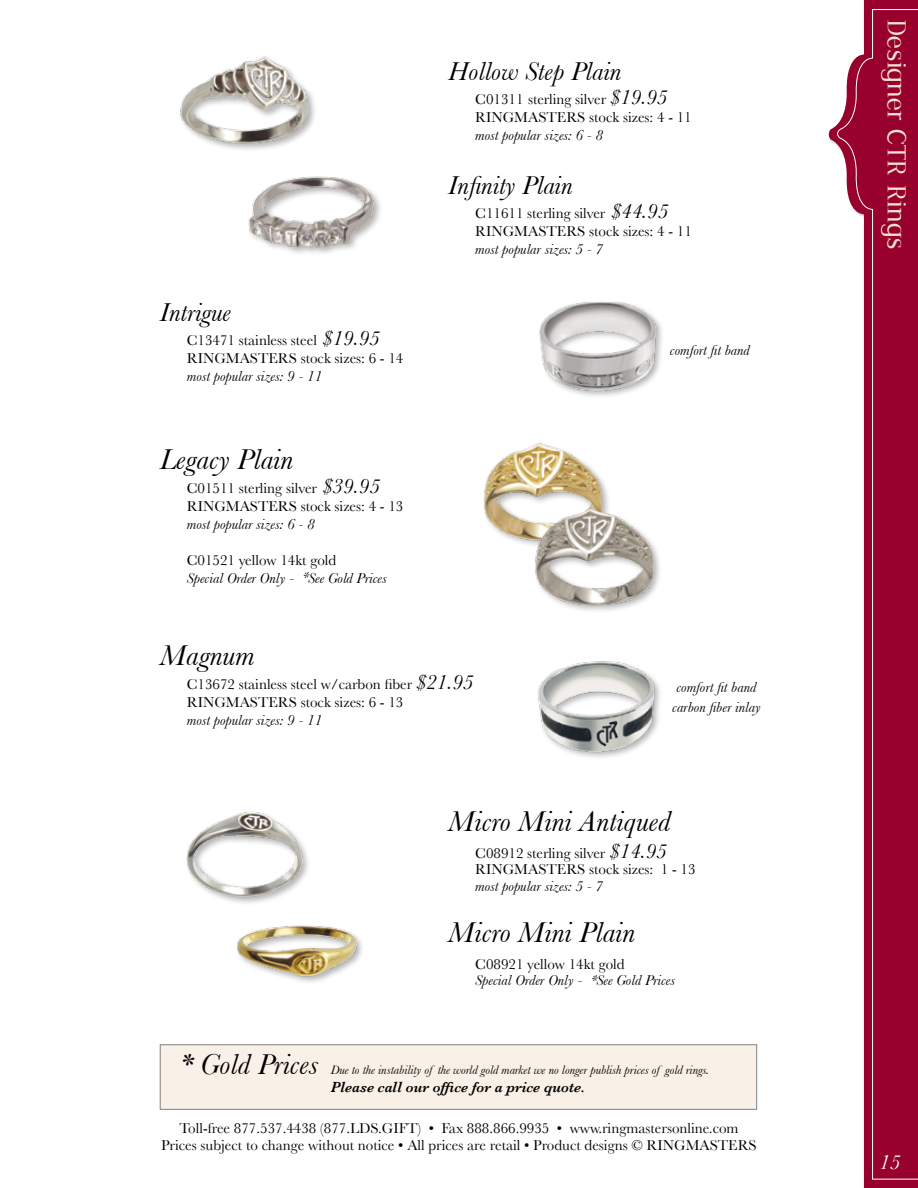
<style>
.page{position:relative;width:918px;height:1188px;background:#fff}
.page>*{position:absolute;margin:0;border:0;box-sizing:border-box;transform-origin:0 0}
.t1{font:33px "Duality";color:#f4e2cf}
.t2{font:italic 30px "Baskerville";color:#000}
.t3{font:italic 27px "Baskerville";color:#000}
.t4{font:italic 21px "Baskerville";color:#fff}
.t5{font:15px/18px "Baskerville";color:#000}
.t6{font:italic 15px/19.5px "Baskerville";color:#000}
.t7{font:italic 600 15px "Baskerville";color:#000}
.t8{font:italic 12.75px "Baskerville";color:#000}
.s1{font-style:italic;font-size:21px}
.s2{font-style:normal}
.s3{font-family:"Edwardian Script ITC";font-style:normal;font-size:24px}
</style>
<div class="page">
<div style="left:179px;top:55px;width:138px;height:98px;background:#000;opacity:.3"></div>
<img style="left:179px;top:55px;width:133px;height:93px">
<img style="left:248px;top:176px;width:132px;height:78px">
<img style="left:540px;top:302px;width:122px;height:93px">
<img style="left:537px;top:661px;width:123px;height:95px">
<img style="left:484px;top:443px;width:176px;height:168px">
<img style="left:186px;top:811px;width:176px;height:171px">
<svg style="left:829px;top:0;width:89px;height:1188px"></svg>
<svg style="left:837px;top:9px;width:81px;height:1171px"></svg>
<div style="left:160px;top:1044px;width:597px;height:66px;background:#f9f0e7"></div>
<h3 class="t3" style="left:160px;top:296px;width:72px">Intrigue</h3>
<p class="t5" style="left:187px;top:331px;width:218px">C13471 stainless steel <span class="s1">$19.95<br></span>RINGMASTERS stock sizes: 6 - 14</p>
<p class="t6" style="left:187px;top:366px;width:137px">most popular sizes: 9 - 11</p>
<h2 class="t2" style="left:160px;top:441px;width:135px">Legacy Plain</h2>
<p class="t5" style="left:187px;top:479px;width:218px">C01511 sterling silver <span class="s1">$39.95<br></span>RINGMASTERS stock sizes: 4 - 13</p>
<p class="t6" style="left:187px;top:514px;width:129px">most popular sizes: 6 - 8</p>
<p class="t6" style="left:187px;top:551px;width:201px;line-height:18px"><span class="s2">C01521 yellow 14kt gold<br></span>Special Order Only - <span class="s3">*</span> See Gold Prices</p>
<h3 class="t3" style="left:448px;top:55px;width:175px">Hollow Step Plain</h3>
<p class="t5" style="left:475px;top:90px;width:218px">C01311 sterling silver <span class="s1">$19.95<br></span>RINGMASTERS stock sizes: 4 - 11</p>
<p class="t6" style="left:475px;top:125px;width:129px">most popular sizes: 6 - 8</p>
<h3 class="t3" style="left:448px;top:169px;width:126px">Infinity Plain</h3>
<p class="t5" style="left:475px;top:204px;width:218px">C11611 sterling silver <span class="s1">$44.95<br></span>RINGMASTERS stock sizes: 4 - 11</p>
<p class="t6" style="left:475px;top:239px;width:129px">most popular sizes: 5 - 7</p>
<p class="t6" style="left:670px;top:340px;width:81px">comfort fit band</p>
<h2 class="t2" style="left:160px;top:638px;width:96px">Magnum</h2>
<p class="t5" style="left:187px;top:675px;width:288px">C13672 stainless steel w/carbon fiber <span class="s1">$21.95<br></span>RINGMASTERS stock sizes: 6 - 13</p>
<p class="t6" style="left:187px;top:710px;width:137px">most popular sizes: 9 - 11</p>
<p class="t6" style="left:672px;top:678px;width:90px">comfort fit band carbon fiber inlay</p>
<h2 class="t2" style="left:448px;top:804px;width:224px">Micro Mini Antiqued</h2>
<p class="t5" style="left:475px;top:845px;width:222px;line-height:16.5px">C08912 sterling silver <span class="s1">$14.95<br></span>RINGMASTERS stock sizes: 1 - 13</p>
<p class="t6" style="left:475px;top:876px;width:129px">most popular sizes: 5 - 7</p>
<h2 class="t2" style="left:448px;top:915px;width:188px">Micro Mini Plain</h2>
<p class="t6" style="left:475px;top:956px;width:201px;line-height:16.5px"><span class="s2">C08921 yellow 14kt gold<br></span>Special Order Only - <span class="s3">*</span> See Gold Prices</p>
<h2 class="t2" style="left:179px;top:1047px;width:140px">* Gold Prices</h2>
<p class="t8" style="left:331px;top:1062px;width:380px">Due to the instability of the world gold market we no longer publish prices of gold rings.</p>
<p class="t7" style="left:331px;top:1078px;width:256px">Please call our office for a price quote.</p>
<p class="t5" style="left:161px;top:1120px;width:597px;line-height:16.5px;text-align:center">Toll-free 877.537.4438 (877.LDS.GIFT) • Fax 888.866.9935 • www.ringmastersonline.com<br>Prices subject to change without notice • All prices are retail • Product designs © RINGMASTERS</p>
<h1 class="t1" style="left:912px;top:19px;width:231px;rotate:90deg">Designer CTR Rings</h1>
<h3 class="t4" style="left:879px;top:1150px;width:22px">15</h3>
</div>
